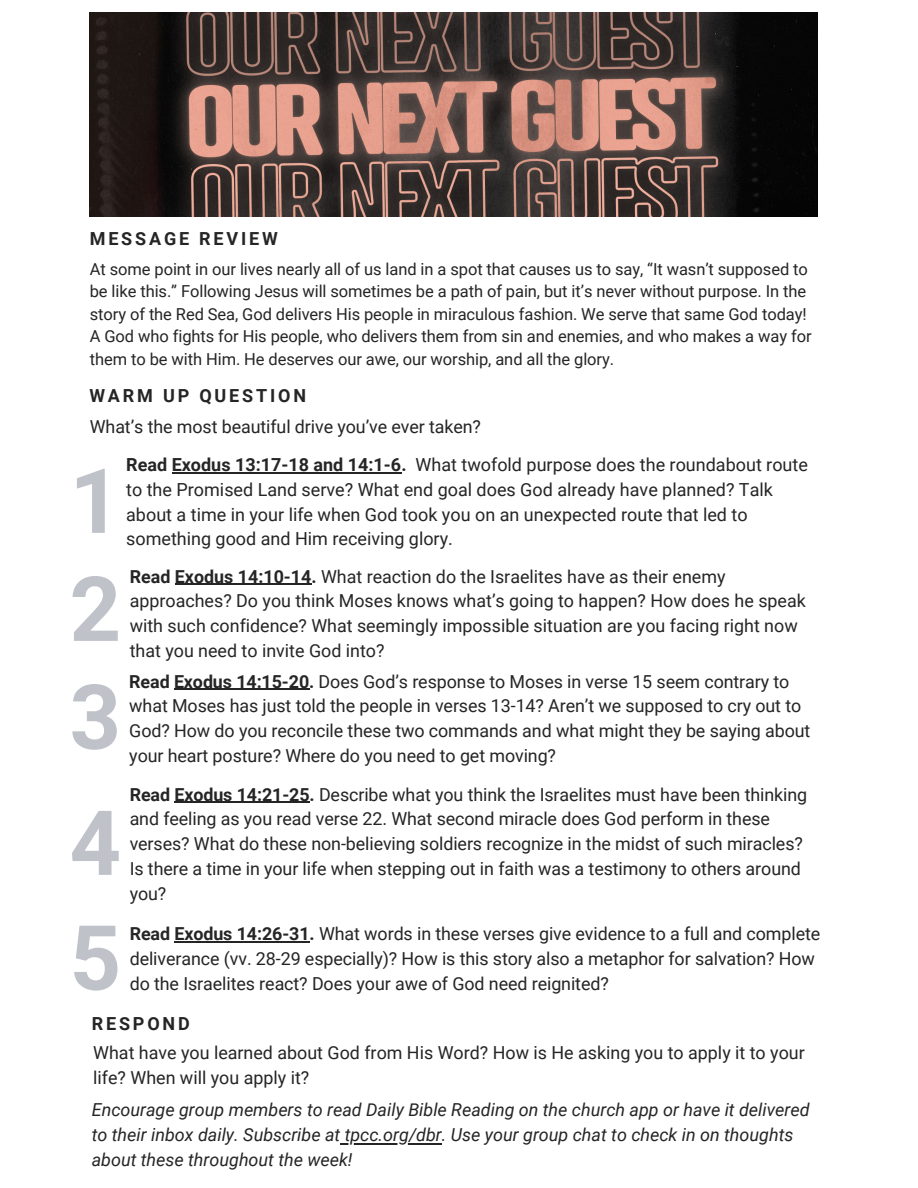
<style>
.page{position:relative;width:918px;height:1188px;background:#fff}
.page>*{position:absolute;margin:0;border:0;box-sizing:border-box;transform-origin:0 0}
.t1{font:700 90px "Roboto";color:#c0c2ca}
.t2{font:18px/24.8px "Roboto";color:#252525}
.t3{font:700 18px "Roboto";letter-spacing:.155em;color:#252525}
.t4{font:17.85px/24.8px "Roboto";letter-spacing:-.005em;color:#252525}
.t5{font:italic 17.85px/24.9px "Roboto";color:#252525}
.t6{font:16.5px/22.5px "Roboto";letter-spacing:-.005em;color:#252525}
.s1{font-weight:700}
</style>
<div class="page">
<img style="left:89px;top:12px;width:728px;height:205px">
<hr style="left:175px;top:584px;width:136px;height:1px;background:#252525">
<hr style="left:172px;top:472px;width:229px;height:1px;background:#252525">
<hr style="left:174px;top:689px;width:135px;height:1px;background:#252525">
<hr style="left:174px;top:802px;width:136px;height:1px;background:#252525">
<hr style="left:174px;top:941px;width:136px;height:1px;background:#252525">
<hr style="left:340px;top:1143px;width:102px;height:1px;background:#252525">
<p class="t3" style="left:90px;top:228px;width:190px">MESSAGE REVIEW</p>
<p class="t6" style="left:90px;top:258px;width:723px">At some point in our lives nearly all of us land in a spot that causes us to say, “It wasn’t supposed to be like this.” Following Jesus will sometimes be a path of pain, but it’s never without purpose. In the story of the Red Sea, God delivers His people in miraculous fashion. We serve that same God today!<br>A God who fights for His people, who delivers them from sin and enemies, and who makes a way for them to be with Him. He deserves our awe, our worship, and all the glory.</p>
<p class="t3" style="left:89px;top:385px;width:218px">WARM UP QUESTION</p>
<p class="t4" style="left:90px;top:414px;width:393px">What’s the most beautiful drive you’ve ever taken?</p>
<p class="t1" style="left:70px;top:449px;width:53px">1</p>
<p class="t2" style="left:126px;top:452px;width:683px"><span class="s1">Read Exodus 13:17-18 and 14:1-6.</span> What twofold purpose does the roundabout route to the Promised Land serve? What end goal does God already have planned? Talk about a time in your life when God took you on an unexpected route that led to something good and Him receiving glory.</p>
<p class="t1" style="left:70px;top:557px;width:53px">2</p>
<p class="t4" style="left:130px;top:564px;width:678px"><span class="s1">Read Exodus 14:10-14.</span> What reaction do the Israelites have as their enemy approaches? Do you think Moses knows what’s going to happen? How does he speak with such confidence? What seemingly impossible situation are you facing right now that you need to invite God into?</p>
<p class="t1" style="left:70px;top:665px;width:53px">3</p>
<p class="t4" style="left:129px;top:669px;width:683px"><span class="s1">Read Exodus 14:15-20.</span> Does God’s response to Moses in verse 15 seem contrary to what Moses has just told the people in verses 13-14? Aren’t we supposed to cry out to God? How do you reconcile these two commands and what might they be saying about your heart posture? Where do you need to get moving?</p>
<p class="t4" style="left:130px;top:782px;width:679px"><span class="s1">Read Exodus 14:21-25.</span> Describe what you think the Israelites must have been thinking and feeling as you read verse 22. What second miracle does God perform in these verses? What do these non-believing soldiers recognize in the midst of such miracles?<br>Is there a time in your life when stepping out in faith was a testimony to others around you?</p>
<p class="t4" style="left:130px;top:922px;width:692px"><span class="s1">Read Exodus 14:26-31.</span> What words in these verses give evidence to a full and complete deliverance (vv. 28-29 especially)? How is this story also a metaphor for salvation? How do the Israelites react? Does your awe of God need reignited?</p>
<p class="t3" style="left:92px;top:1013px;width:99px">RESPOND</p>
<p class="t4" style="left:93px;top:1041px;width:713px">What have you learned about God from His Word? How is He asking you to apply it to your life? When will you apply it?</p>
<p class="t5" style="left:92px;top:1098px;width:719px">Encourage group members to read Daily Bible Reading on the church app or have it delivered to their inbox daily. Subscribe at tpcc.org/dbr. Use your group chat to check in on thoughts about these throughout the week!</p>
<p class="t1" style="left:70px;top:791px;width:53px">4</p>
<p class="t1" style="left:70px;top:906px;width:53px">5</p>
</div>
